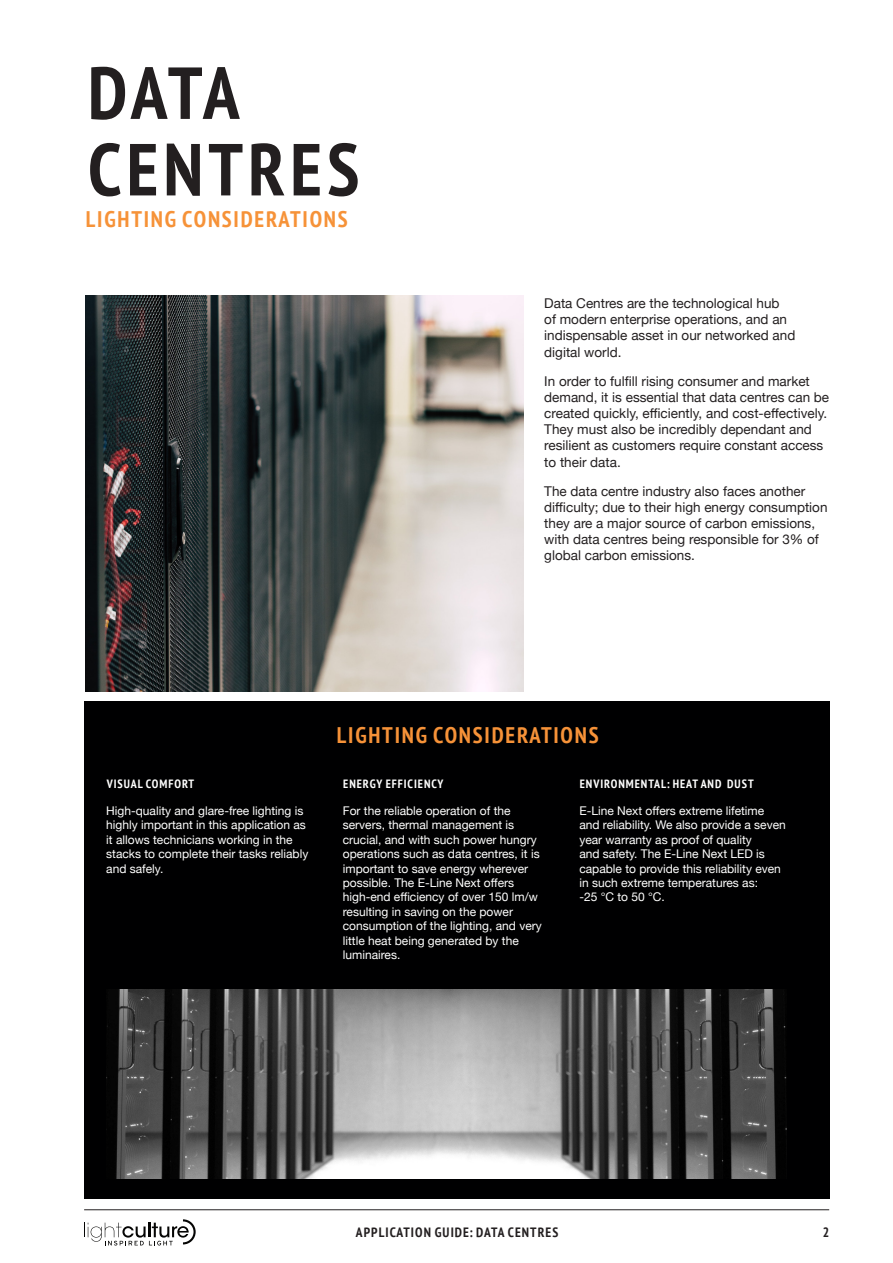
<style>
.page{position:relative;width:893px;height:1263px;background:#fff}
.page>*{position:absolute;margin:0;border:0;box-sizing:border-box;transform-origin:0 0}
.t1{font:700 condensed 73.5px/76.5px "PT Sans";letter-spacing:.07em;color:#231f20}
.t2{font:700 condensed 22.5px "PT Sans";letter-spacing:.08em;color:#f69238}
.Body_Copy{font:13.5px/16.2px "Helvetica Neue";color:#231f20}
.t3{font:700 condensed 13.5px "PT Sans";letter-spacing:.08em;color:#231f20}
.Body_Copy-2{font:12px/14.4px "Helvetica Neue";color:#fff}
.t4{font:700 condensed 12px "PT Sans";letter-spacing:.08em;color:#fff}
</style>
<div class="page">
<svg style="left:84px;top:1219px;width:112px;height:26px"></svg>
<hr style="left:84px;top:1209px;width:745px;height:1px;background:#231f20">
<div style="left:84px;top:702px;width:745px;height:497px;background:#000001"></div>
<img style="left:106px;top:989px;width:681px;height:190px">
<img style="left:85px;top:295px;width:438px;height:396px">
<h1 class="t1" style="left:88px;top:53px;width:273px">DATA<br>CENTRES</h1>
<h3 class="t2" style="left:86px;top:204px;width:263px">LIGHTING CONSIDERATIONS</h3>
<p class="Body_Copy" style="left:544px;top:296px;width:253px">Data Centres are the technological hub<br>of modern enterprise operations, and an indispensable asset in our networked and digital world.</p>
<p class="Body_Copy" style="left:544px;top:373px;width:286px">In order to fulfill rising consumer and market demand, it is essential that data centres can be created quickly, efficiently, and cost-effectively.<br>They must also be incredibly dependant and resilient as customers require constant access to their data.</p>
<p class="Body_Copy" style="left:544px;top:483px;width:285px">The data centre industry also faces another difficulty; due to their high energy consumption they are a major source of carbon emissions, with data centres being responsible for 3% of global carbon emissions.</p>
<h4 class="t4" style="left:107px;top:776px;width:89px">VISUAL COMFORT</h4>
<p class="Body_Copy-2" style="left:106px;top:804px;width:204px">High-quality and glare-free lighting is highly important in this application as it allows technicians working in the stacks to complete their tasks reliably and safely.</p>
<h3 class="t2" style="left:337px;top:720px;width:263px">LIGHTING CONSIDERATIONS</h3>
<h4 class="t4" style="left:343px;top:776px;width:101px">ENERGY EFFICIENCY</h4>
<p class="Body_Copy-2" style="left:343px;top:804px;width:200px">For the reliable operation of the servers, thermal management is crucial, and with such power hungry operations such as data centres, it is important to save energy wherever possible. The E-Line Next offers high-end efficiency of over 150 lm/w resulting in saving on the power consumption of the lighting, and very little heat being generated by the luminaires.</p>
<h4 class="t4" style="left:580px;top:776px;width:175px">ENVIRONMENTAL: HEAT AND DUST</h4>
<p class="Body_Copy-2" style="left:579px;top:804px;width:208px">E-Line Next offers extreme lifetime and reliability. We also provide a seven year warranty as proof of quality<br>and safety. The E-Line Next LED is capable to provide this reliability even in such extreme temperatures as:<br>-25 °C to 50 °C.</p>
<p class="t3" style="left:356px;top:1224px;width:204px">APPLICATION GUIDE: DATA CENTRES</p>
<p class="t3" style="left:823px;top:1224px;width:8px">2</p>
</div>
